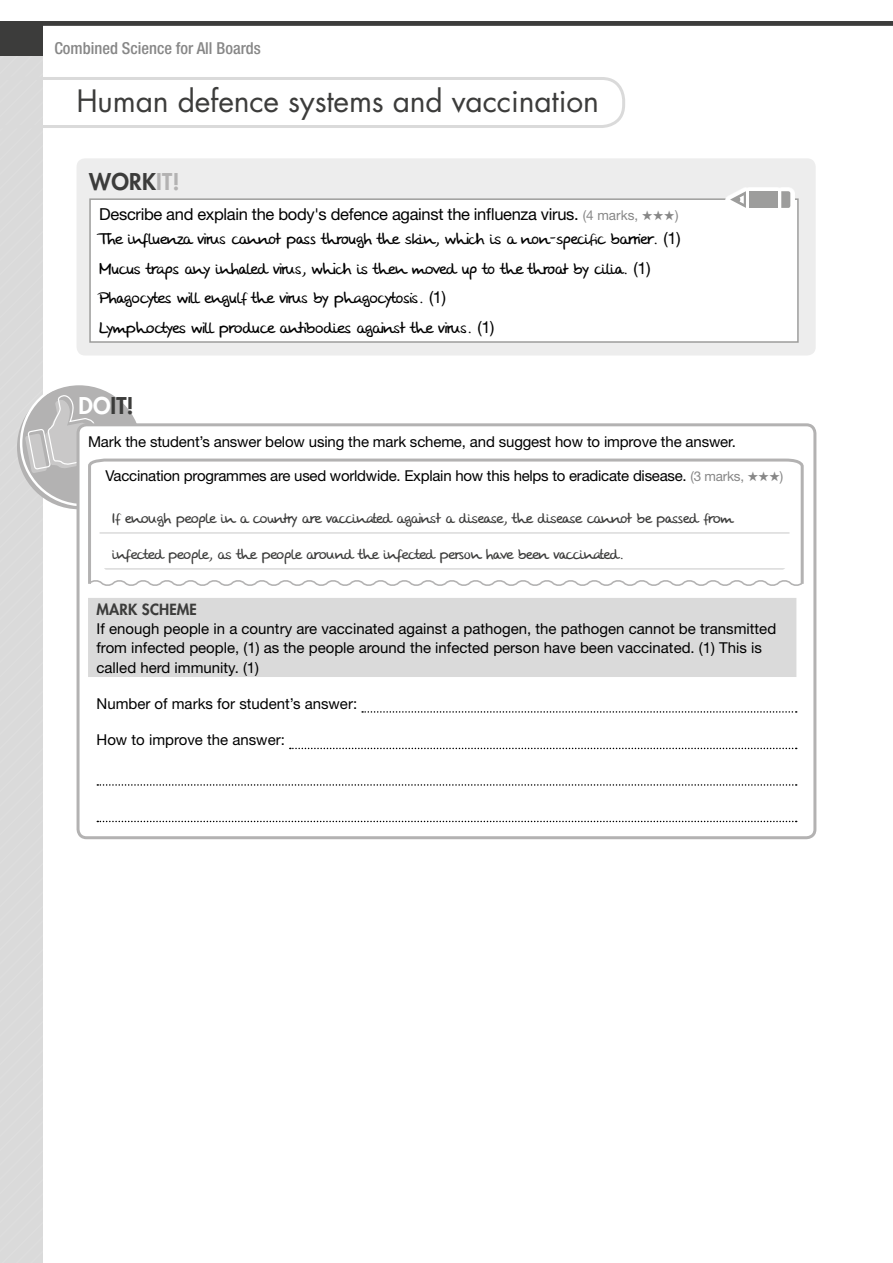
<style>
.page{position:relative;width:893px;height:1263px;background:#fff}
.page>*{position:absolute;margin:0;border:0;box-sizing:border-box;transform-origin:0 0}
.t1{font:30px "Futura Std";letter-spacing:-.005em;color:#3c3c3b}
.t2{font:800 22.5px "Futura Std";letter-spacing:.01em;color:#3c3c3b}
.t3{font:16.5px/29.5px "Stone Handwriting Pro";color:#000}
.t4{font:16.5px "Helvetica Neue LT Std";letter-spacing:-.02em;color:#000}
.t5{font:500 condensed 16.5px "Helvetica Neue LT Std";color:#878787}
.t6{font:15px/19.5px "Helvetica Neue LT Std";color:#000}
.t7{font:15px "Stone Handwriting Pro";color:#3c3c3b}
.t8{font:800 15px "Futura Std";letter-spacing:.01em;color:#3c3c3b}
.s1{color:#b3b2b2}
.s2{font-size:13.5px;color:#878787}
.s3{color:#878787}
.s4{font-family:"Helvetica Neue LT Std"}
.s5{color:#fff}
</style>
<div class="page">
<div style="left:0;top:68px;width:43px;height:1195px;background:#dadada"></div>
<svg style="left:0;top:77px;width:625px;height:51px"></svg>
<div style="left:77px;top:158px;width:739px;height:197px;background:#ededed;border-radius:9px"></div>
<div style="left:90px;top:199px;width:708px;height:143px;background:#fff"></div>
<div style="left:89px;top:198px;width:710px;height:145px;border:2px solid #9d9d9c"></div>
<div style="left:726px;top:187px;width:69px;height:25px;background:#fff"></div>
<div style="left:749px;top:191px;width:29px;height:17px;background:#9d9d9c"></div>
<svg style="left:730px;top:191px;width:16px;height:17px"></svg>
<svg style="left:781px;top:191px;width:9px;height:17px"></svg>
<div style="left:17px;top:385px;width:124px;height:124px;background:#b3b2b2;border-radius:50%"></div>
<svg style="left:25px;top:395px;width:69px;height:78px"></svg>
<div style="left:78px;top:425px;width:737px;height:413px;background:#fff;border-radius:9px"></div>
<svg style="left:88px;top:458px;width:716px;height:120px"></svg>
<svg style="left:88px;top:578px;width:716px;height:8px"></svg>
<div style="left:88px;top:598px;width:708px;height:79px;background:#dadada"></div>
<svg style="left:362px;top:711px;width:435px;height:2px"></svg>
<svg style="left:290px;top:748px;width:507px;height:1px"></svg>
<svg style="left:97px;top:784px;width:700px;height:2px"></svg>
<svg style="left:97px;top:821px;width:700px;height:1px"></svg>
<div style="left:77px;top:423px;width:739px;height:416px;border:3px solid #b3b2b2;border-radius:9px"></div>
<div style="left:0;top:21px;width:893px;height:5px;background:#3c3c3b"></div>
<div style="left:0;top:21px;width:43px;height:34px;background:#3c3c3b"></div>
<p class="t5" style="left:54px;top:38px;width:208px">Combined Science for All Boards</p>
<h1 class="t1" style="left:76px;top:82px;width:524px">Human defence systems and vaccination</h1>
<h2 class="t2" style="left:89px;top:167px;width:92px">WORK<span class="s1">IT!</span></h2>
<p class="t4" style="left:99px;top:204px;width:581px">Describe and explain the body's defence against the influenza virus. <span class="s2">(4 marks,</span> <span class="s3">★★★</span><span class="s2">)</span></p>
<p class="t3" style="left:99px;top:225px;width:583px">The influenza virus cannot pass through the skin, which is a non-specific barrier. <span class="s4">(1)<br></span>Mucus traps any inhaled virus, which is then moved up to the throat by cilia. <span class="s4">(1)<br></span>Phagocytes will engulf the virus by phagocytosis. <span class="s4">(1)<br></span>Lymphoctyes will produce antibodies against the virus. <span class="s4">(1)</span></p>
<h2 class="t2" style="left:79px;top:392px;width:57px"><span class="s5">DO</span>IT!</h2>
<p class="t6" style="left:88px;top:432px;width:649px">Mark the student’s answer below using the mark scheme, and suggest how to improve the answer.</p>
<p class="t6" style="left:106px;top:465px;width:679px">Vaccination programmes are used worldwide. Explain how this helps to eradicate disease. <span class="s2">(3 marks,</span> <span class="s3">★★★</span><span class="s2">)</span></p>
<p class="t7" style="left:112px;top:510px;width:622px">If enough people in a country are vaccinated against a disease, the disease cannot be passed from</p>
<p class="t7" style="left:112px;top:546px;width:513px">infected people, as the people around the infected person have been vaccinated.</p>
<p class="t8" style="left:97px;top:599px;width:102px">MARK SCHEME</p>
<p class="t6" style="left:97px;top:618px;width:681px">If enough people in a country are vaccinated against a pathogen, the pathogen cannot be transmitted from infected people, (1) as the people around the infected person have been vaccinated. (1) This is called herd immunity. (1)</p>
<p class="t6" style="left:97px;top:694px;width:262px">Number of marks for student’s answer:</p>
<p class="t6" style="left:97px;top:730px;width:190px">How to improve the answer:</p>
</div>
